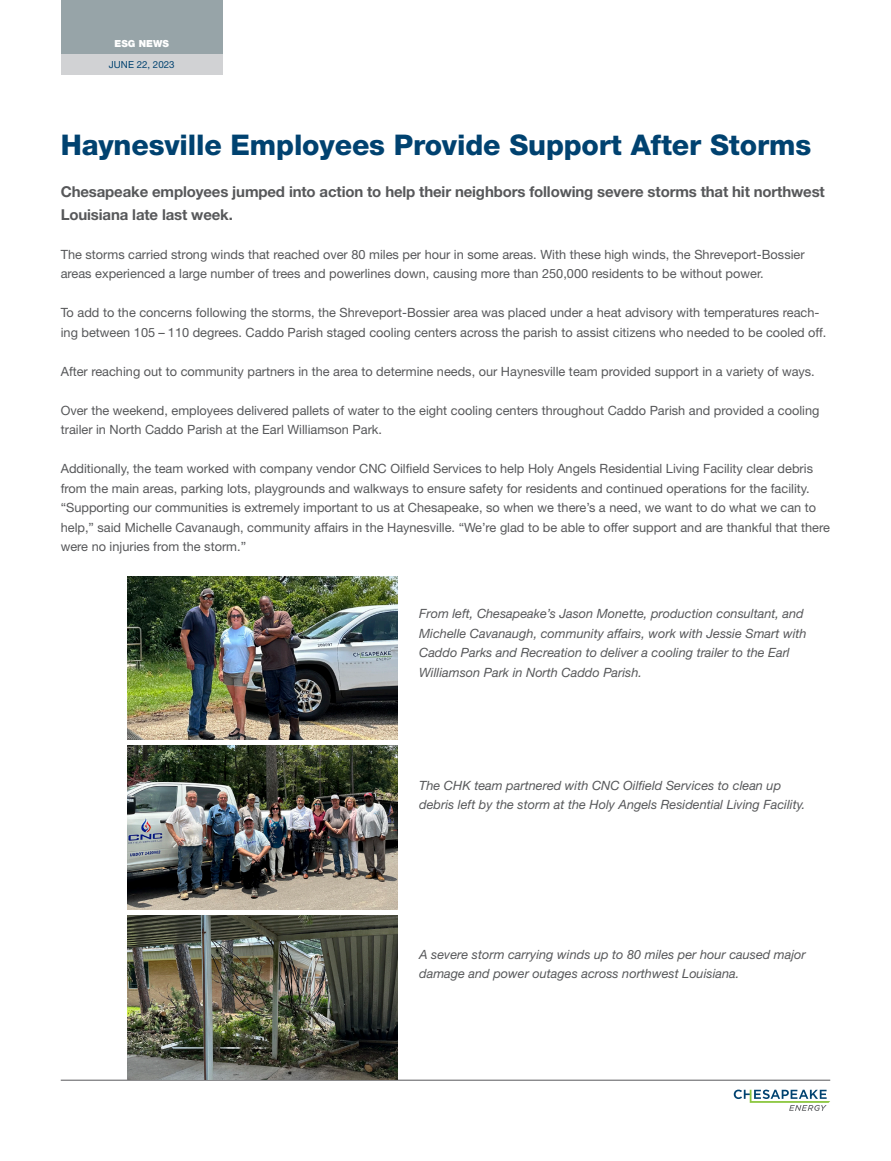
<style>
.page{position:relative;width:891px;height:1161px;background:#fff}
.page>*{position:absolute;margin:0;border:0;box-sizing:border-box;transform-origin:0 0}
.HEADLINE{font:800 28.5px "Helvetica Neue LT Std";letter-spacing:-.005em;color:#004270}
.SUBHEAD{font:700 15px/22.5px "Helvetica Neue LT Std";letter-spacing:-.01em;color:#57585a}
.BODY_TEXT{font:12.75px/19.5px "Helvetica Neue LT Std";color:#57585a}
.BODY_TEXT-2{font:italic 12.75px/19.5px "Helvetica Neue LT Std";color:#57585a}
.INTRO_TEXT{font:9.75px "Helvetica Neue LT Std";color:#004270}
.INTRO_TEXT-2{font:900 9.75px "Helvetica Neue LT Std";color:#fff}
</style>
<div class="page">
<svg style="left:734px;top:1090px;width:96px;height:21px"></svg>
<hr style="left:61px;top:1080px;width:769px;height:1px;background:#57585a">
<div style="left:61px;top:27px;width:162px;height:47px;background:#d1d2d4"></div>
<div style="left:61px;top:0;width:162px;height:54px;background:#97a4a8"></div>
<img style="left:127px;top:576px;width:271px;height:164px">
<img style="left:127px;top:746px;width:271px;height:164px">
<img style="left:127px;top:915px;width:271px;height:164px">
<p class="INTRO_TEXT-2" style="left:115px;top:38px;width:56px">ESG NEWS</p>
<p class="INTRO_TEXT" style="left:109px;top:58px;width:67px">JUNE 22, 2023</p>
<p class="HEADLINE" style="left:61px;top:128px;width:752px">Haynesville Employees Provide Support After Storms</p>
<p class="SUBHEAD" style="left:61px;top:180px;width:766px">Chesapeake employees jumped into action to help their neighbors following severe storms that hit northwest<br>Louisiana late last week.</p>
<p class="BODY_TEXT" style="left:61px;top:244px;width:745px">The storms carried strong winds that reached over 80 miles per hour in some areas. With these high winds, the Shreveport-Bossier areas experienced a large number of trees and powerlines down, causing more than 250,000 residents to be without power.</p>
<p class="BODY_TEXT" style="left:61px;top:303px;width:767px">To add to the concerns following the storms, the Shreveport-Bossier area was placed under a heat advisory with temperatures reach&shy;ing between 105 – 110 degrees. Caddo Parish staged cooling centers across the parish to assist citizens who needed to be cooled off.</p>
<p class="BODY_TEXT" style="left:61px;top:361px;width:756px">After reaching out to community partners in the area to determine needs, our Haynesville team provided support in a variety of ways.</p>
<p class="BODY_TEXT" style="left:61px;top:400px;width:760px">Over the weekend, employees delivered pallets of water to the eight cooling centers throughout Caddo Parish and provided a cooling trailer in North Caddo Parish at the Earl Williamson Park.</p>
<p class="BODY_TEXT" style="left:61px;top:459px;width:754px">Additionally, the team worked with company vendor CNC Oilfield Services to help Holy Angels Residential Living Facility clear debris from the main areas, parking lots, playgrounds and walkways to ensure safety for residents and continued operations for the facility.</p>
<p class="BODY_TEXT" style="left:61px;top:498px;width:771px">“Supporting our communities is extremely important to us at Chesapeake, so when we there’s a need, we want to do what we can to help,” said Michelle Cavanaugh, community affairs in the Haynesville. “We’re glad to be able to offer support and are thankful that there were no injuries from the storm.”</p>
<p class="BODY_TEXT-2" style="left:419px;top:604px;width:389px">From left, Chesapeake’s Jason Monette, production consultant, and Michelle Cavanaugh, community affairs, work with Jessie Smart with Caddo Parks and Recreation to deliver a cooling trailer to the Earl Williamson Park in North Caddo Parish.</p>
<p class="BODY_TEXT-2" style="left:419px;top:775px;width:388px">The CHK team partnered with CNC Oilfield Services to clean up debris left by the storm at the Holy Angels Residential Living Facility.</p>
<p class="BODY_TEXT-2" style="left:419px;top:944px;width:388px">A severe storm carrying winds up to 80 miles per hour caused major damage and power outages across northwest Louisiana.</p>
</div>
